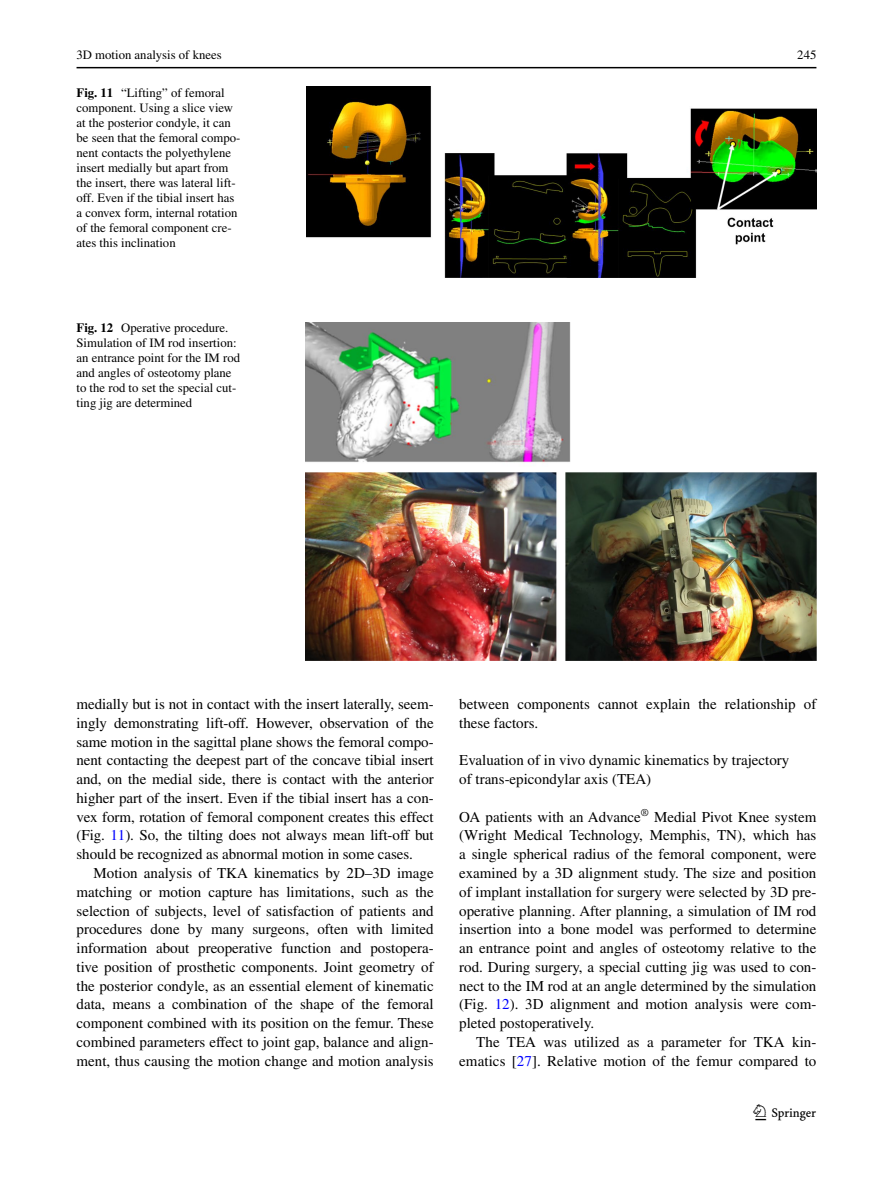
<style>
.page{position:relative;width:893px;height:1187px;background:#fff}
.page>*{position:absolute;margin:0;border:0;box-sizing:border-box;transform-origin:0 0}
.t1{font:22.5px "Springnew";color:#000}
.t2{font:15px/18.8px "Times";color:#000;text-align:justify}
.t3{font:12.75px/15px "Times";color:#000}
.s1{font-weight:700}
.s2{color:#00f}
</style>
<div class="page">
<hr style="left:77px;top:67px;width:739px;height:1px;background:#000">
<img style="left:306px;top:87px;width:510px;height:190px">
<img style="left:306px;top:322px;width:510px;height:338px">
<p class="t3" style="left:77px;top:48px;width:147px">3D motion analysis of knees</p>
<p class="t3" style="left:797px;top:48px;width:21px">245</p>
<p class="t3" style="left:77px;top:85px;width:165px"><span class="s1">Fig. 11</span> “Lifting” of femoral component. Using a slice view at the posterior condyle, it can be seen that the femoral compo&shy;nent contacts the polyethylene insert medially but apart from the insert, there was lateral lift&shy;off. Even if the tibial insert has a convex form, internal rotation of the femoral component cre&shy;ates this inclination</p>
<p class="t3" style="left:77px;top:320px;width:165px"><span class="s1">Fig. 12</span> Operative procedure.<br>Simulation of IM rod insertion: an entrance point for the IM rod and angles of osteotomy plane to the rod to set the special cut&shy;ting jig are determined</p>
<p class="t2" style="left:77px;top:694px;width:359px">medially but is not in contact with the insert laterally, seem&shy;ingly demonstrating lift-off. However, observation of the same motion in the sagittal plane shows the femoral compo&shy;nent contacting the deepest part of the concave tibial insert and, on the medial side, there is contact with the anterior higher part of the insert. Even if the tibial insert has a con&shy;vex form, rotation of femoral component creates this effect (Fig. <span class="s2">11</span>). So, the tilting does not always mean lift-off but should be recognized as abnormal motion in some cases.</p>
<p class="t2" style="left:77px;top:863px;width:359px;text-indent:17px">Motion analysis of TKA kinematics by 2D–3D image matching or motion capture has limitations, such as the selection of subjects, level of satisfaction of patients and procedures done by many surgeons, often with limited information about preoperative function and postopera&shy;tive position of prosthetic components. Joint geometry of the posterior condyle, as an essential element of kinematic data, means a combination of the shape of the femoral component combined with its position on the femur. These combined parameters effect to joint gap, balance and align&shy;ment, thus causing the motion change and motion analysis</p>
<p class="t2" style="left:459px;top:694px;width:359px">between components cannot explain the relationship of these factors.</p>
<p class="t2" style="left:459px;top:750px;width:332px">Evaluation of in vivo dynamic kinematics by trajectory of trans‑epicondylar axis (TEA)</p>
<p class="t2" style="left:459px;top:807px;width:359px">OA patients with an Advance<sup>®</sup> Medial Pivot Knee system (Wright Medical Technology, Memphis, TN), which has a single spherical radius of the femoral component, were examined by a 3D alignment study. The size and position of implant installation for surgery were selected by 3D pre&shy;operative planning. After planning, a simulation of IM rod insertion into a bone model was performed to determine an entrance point and angles of osteotomy relative to the rod. During surgery, a special cutting jig was used to con&shy;nect to the IM rod at an angle determined by the simulation (Fig. <span class="s2">12</span>). 3D alignment and motion analysis were com&shy;pleted postoperatively.</p>
<p class="t2" style="left:459px;top:1032px;width:359px;text-align:right">The TEA was utilized as a parameter for TKA kin&shy;ematics [<span class="s2">27</span>]. Relative motion of the femur compared to</p>
<h1 class="t1" style="left:755px;top:1104px;width:62px">1 3</h1>
</div>
